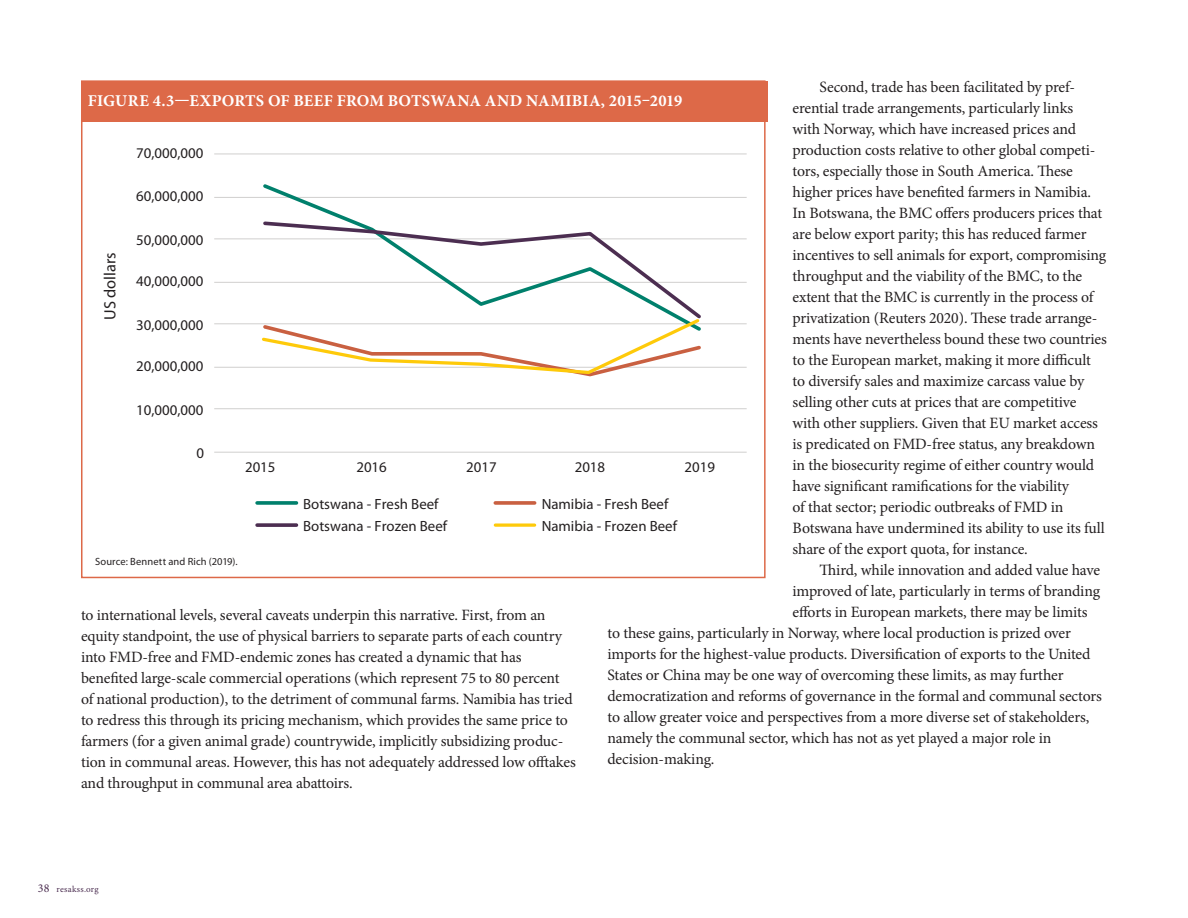
<style>
.page{position:relative;width:1188px;height:918px;background:#fff}
.page>*{position:absolute;margin:0;border:0;box-sizing:border-box;transform-origin:0 0}
.t1{font:700 16.5px "Minion Pro";letter-spacing:.01em;color:#fff}
.t2{font:16.35px "Myriad Pro";color:#231f20}
.t3{font:15.75px/21px "Minion Pro";letter-spacing:-.01em;color:#231f20}
.t4{font:14.85px "Myriad Pro";color:#231f20}
.t5{font:10.5px "Myriad Pro";letter-spacing:.01em;color:#231f20}
.t6{font:9px "Minion Pro";letter-spacing:.025em;color:#4c2e51}
.s1{font-size:12px}
</style>
<div class="page">
<div style="left:81px;top:80px;width:685px;height:498px;background:#fff;border:2px solid #dd6948"></div>
<div style="left:81px;top:81px;width:687px;height:41px;background:#dd6948"></div>
<hr style="left:214px;top:408px;width:533px;height:1px;background:#d4d3d2">
<hr style="left:214px;top:367px;width:533px;height:1px;background:#d4d3d2">
<hr style="left:214px;top:323px;width:533px;height:1px;background:#d4d3d2">
<hr style="left:214px;top:282px;width:533px;height:1px;background:#d4d3d2">
<hr style="left:214px;top:238px;width:533px;height:1px;background:#d4d3d2">
<hr style="left:214px;top:197px;width:533px;height:1px;background:#d4d3d2">
<hr style="left:214px;top:153px;width:533px;height:1px;background:#d4d3d2">
<hr style="left:214px;top:452px;width:533px;height:1px;background:#d4d3d2">
<svg style="left:260px;top:184px;width:444px;height:141px"></svg>
<svg style="left:261px;top:219px;width:443px;height:103px"></svg>
<svg style="left:260px;top:316px;width:443px;height:61px"></svg>
<svg style="left:257px;top:501px;width:39px;height:4px"></svg>
<svg style="left:495px;top:501px;width:40px;height:4px"></svg>
<svg style="left:257px;top:523px;width:39px;height:4px"></svg>
<svg style="left:495px;top:523px;width:40px;height:4px"></svg>
<p class="t3" style="left:793px;top:77px;width:316px;text-indent:27px">Second, trade has been facilitated by pref&shy;erential trade arrangements, particularly links<br>with Norway, which have increased prices and production costs relative to other global competi&shy;tors, especially those in South America. These higher prices have benefited farmers in Namibia.<br>In Botswana, the BMC offers producers prices that are below export parity; this has reduced farmer incentives to sell animals for export, compromising throughput and the viability of the BMC, to the extent that the BMC is currently in the process of privatization (Reuters 2020). These trade arrange&shy;ments have nevertheless bound these two countries to the European market, making it more difficult to diversify sales and maximize carcass value by selling other cuts at prices that are competitive with other suppliers. Given that EU market access is predicated on FMD-free status, any breakdown in the biosecurity regime of either country would have significant ramifications for the viability<br>of that sector; periodic outbreaks of FMD in Botswana have undermined its ability to use its full share of the export quota, for instance.</p>
<p class="t3" style="left:820px;top:560px;width:282px">Third, while innovation and added value have</p>
<p class="t3" style="left:793px;top:581px;width:309px">improved of late, particularly in terms of branding</p>
<p class="t3" style="left:793px;top:602px;width:296px">efforts in European markets, there may be limits</p>
<p class="t3" style="left:608px;top:623px;width:465px">to these gains, particularly in Norway, where local production is prized over</p>
<p class="t3" style="left:608px;top:644px;width:485px">imports for the highest-value products. Diversification of exports to the United</p>
<p class="t3" style="left:608px;top:665px;width:458px">States or China may be one way of overcoming these limits, as may further</p>
<p class="t3" style="left:608px;top:686px;width:496px">democratization and reforms of governance in the formal and communal sectors</p>
<p class="t3" style="left:608px;top:707px;width:483px">to allow greater voice and perspectives from a more diverse set of stakeholders,</p>
<p class="t3" style="left:608px;top:728px;width:445px">namely the communal sector, which has not as yet played a major role in</p>
<p class="t3" style="left:608px;top:749px;width:109px">decision-making.</p>
<p class="t1" style="left:88px;top:89px;width:596px">FIGURE 4.3—EXPORTS OF BEEF FROM BOTSWANA AND NAMIBIA, 2015–2019</p>
<p class="t4" style="left:136px;top:144px;width:69px">70,000,000</p>
<p class="t4" style="left:136px;top:187px;width:69px">60,000,000</p>
<p class="t4" style="left:136px;top:231px;width:69px">50,000,000</p>
<p class="t2" style="left:100px;top:320px;width:69px;rotate:-90deg">US dollars</p>
<p class="t4" style="left:136px;top:272px;width:69px">40,000,000</p>
<p class="t4" style="left:136px;top:315px;width:69px">30,000,000</p>
<p class="t4" style="left:136px;top:357px;width:69px">20,000,000</p>
<p class="t4" style="left:136px;top:400px;width:69px">10,000,000</p>
<p class="t4" style="left:196px;top:444px;width:9px">0</p>
<p class="t4" style="left:245px;top:458px;width:32px">2015</p>
<p class="t4" style="left:356px;top:458px;width:32px">2016</p>
<p class="t4" style="left:466px;top:458px;width:32px">2017</p>
<p class="t4" style="left:575px;top:458px;width:32px">2018</p>
<p class="t4" style="left:685px;top:458px;width:32px">2019</p>
<p class="t4" style="left:303px;top:495px;width:137px">Botswana - Fresh Beef</p>
<p class="t4" style="left:542px;top:495px;width:128px">Namibia - Fresh Beef</p>
<p class="t4" style="left:303px;top:517px;width:145px">Botswana - Frozen Beef</p>
<p class="t4" style="left:542px;top:517px;width:137px">Namibia - Frozen Beef</p>
<p class="t5" style="left:95px;top:555px;width:144px">Source: Bennett and Rich (2019).</p>
<p class="t3" style="left:81px;top:605px;width:496px">to international levels, several caveats underpin this narrative. First, from an equity standpoint, the use of physical barriers to separate parts of each country into FMD-free and FMD-endemic zones has created a dynamic that has benefited large-scale commercial operations (which represent 75 to 80 percent of national production), to the detriment of communal farms. Namibia has tried to redress this through its pricing mechanism, which provides the same price to farmers (for a given animal grade) countrywide, implicitly subsidizing produc&shy;tion in communal areas. However, this has not adequately addressed low offtakes and throughput in communal area abattoirs.</p>
<p class="t6" style="left:38px;top:883px;width:62px"><span class="s1">38</span> resakss.org</p>
</div>
